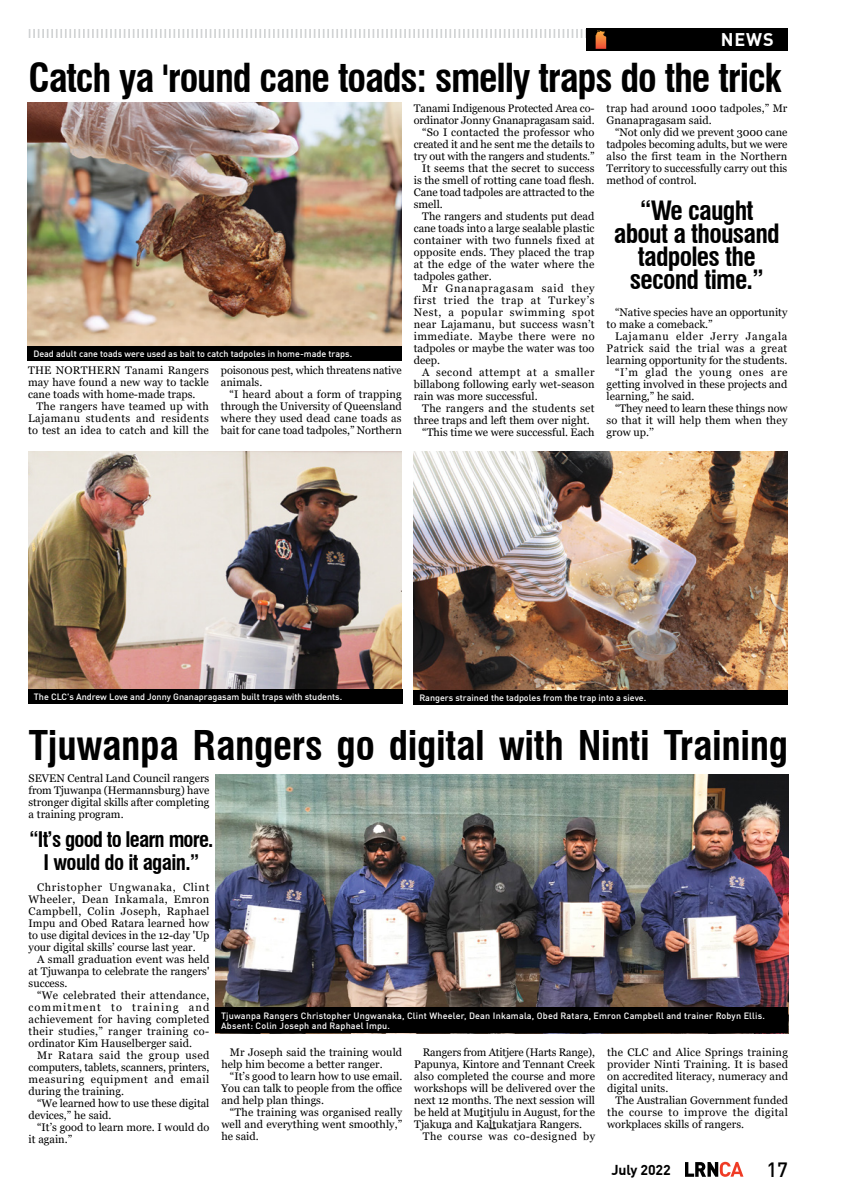
<style>
.page{position:relative;width:842px;height:1191px;background:#fff}
.page>*{position:absolute;margin:0;border:0;box-sizing:border-box;transform-origin:0 0}
.Headline_minor{font:700 condensed 40px "Swiss 721 BT";letter-spacing:-.01em;color:#000}
.Headline_minor-2{font:700 condensed 39px "Swiss 721 BT";letter-spacing:-.03em;color:#000}
.PULL_QUOTE{font:700 condensed 26px/23px "Swiss 721 BT";letter-spacing:-.03em;color:#000;text-align:center}
.PULL_QUOTE-2{font:700 condensed 21px/23px "Swiss 721 BT";letter-spacing:-.04em;color:#000;text-align:center}
.t1{font:500 20.3px "DIN Offc";color:#000}
.t2{font:700 18px "DIN Offc";color:#fff}
.t3{font:700 14.1px "DIN Offc";letter-spacing:-.01em;color:#000}
.News_Body{font:11px/12px "Georgia";color:#000;text-align:justify}
.News_Body-2{font:11px "Georgia";letter-spacing:.045em;color:#000}
.Captions{font:500 9px "DIN Offc";color:#fff}
.Captions-2{font:500 9px/10px "DIN Offc";letter-spacing:.02em;color:#fff}
</style>
<div class="page">
<svg style="left:685px;top:1161px;width:58px;height:15px"></svg>
<div style="left:586px;top:28px;width:202px;height:23px;background:#000"></div>
<svg style="left:29px;top:29px;width:578px;height:20px"></svg>
<img style="left:28px;top:103px;width:374px;height:243px">
<img style="left:414px;top:451px;width:374px;height:239px">
<div style="left:28px;top:346px;width:374px;height:14px;background:#000"></div>
<div style="left:414px;top:690px;width:374px;height:14px;background:#000"></div>
<img style="left:29px;top:451px;width:373px;height:238px">
<div style="left:28px;top:689px;width:374px;height:15px;background:#000"></div>
<img style="left:216px;top:774px;width:572px;height:233px">
<div style="left:215px;top:1007px;width:573px;height:26px;background:#000"></div>
<h3 class="t2" style="left:721px;top:28px;width:54px">NEWS</h3>
<p class="Headline_minor-2" style="left:29px;top:54px;width:754px">Catch ya 'round cane toads: smelly traps do the trick</p>
<p class="Captions" style="left:33px;top:347px;width:320px">Dead adult cane toads were used as bait to catch tadpoles in home-made traps.</p>
<p class="News_Body" style="left:28px;top:364px;width:182px">THE NORTHERN Tanami Rangers may have found a new way to tackle cane toads with home-made traps.</p>
<p class="News_Body" style="left:28px;top:400px;width:182px;text-indent:9px">The rangers have teamed up with Lajamanu students and residents to test an idea to catch and kill the</p>
<p class="News_Body" style="left:221px;top:364px;width:182px">poisonous pest, which threatens native animals.</p>
<p class="News_Body" style="left:221px;top:388px;width:182px;text-indent:9px">“I heard about a form of trapping through the University of Queensland where they used dead cane toads as bait for cane toad tadpoles,” Northern</p>
<p class="News_Body" style="left:414px;top:102px;width:182px">Tanami Indigenous Protected Area co&shy;ordinator Jonny Gnanapragasam said.</p>
<p class="News_Body" style="left:414px;top:126px;width:182px;text-indent:9px">“So I contacted the professor who created it and he sent me the details to try out with the rangers and students.”</p>
<p class="News_Body" style="left:414px;top:162px;width:182px;text-indent:9px">It seems that the secret to success is the smell of rotting cane toad flesh.<br>Cane toad tadpoles are attracted to the smell.</p>
<p class="News_Body" style="left:414px;top:210px;width:182px;text-indent:9px">The rangers and students put dead cane toads into a large sealable plastic container with two funnels fixed at opposite ends. They placed the trap at the edge of the water where the tadpoles gather.</p>
<p class="News_Body" style="left:414px;top:282px;width:182px;text-indent:9px">Mr Gnanapragasam said they first tried the trap at Turkey’s Nest, a popular swimming spot near Lajamanu, but success wasn’t immediate. Maybe there were no tadpoles or maybe the water was too deep.</p>
<p class="News_Body" style="left:414px;top:366px;width:182px;text-indent:9px">A second attempt at a smaller billabong following early wet-season rain was more successful.</p>
<p class="News_Body" style="left:414px;top:402px;width:182px;text-indent:9px">The rangers and the students set three traps and left them over night.</p>
<p class="News_Body" style="left:422px;top:426px;width:174px">“This time we were successful. Each</p>
<p class="News_Body" style="left:607px;top:102px;width:182px">trap had around 1000 tadpoles,” Mr<br>Gnanapragasam said.</p>
<p class="News_Body" style="left:607px;top:126px;width:182px;text-indent:9px">“Not only did we prevent 3000 cane tadpoles becoming adults, but we were also the first team in the Northern Territory to successfully carry out this method of control.</p>
<p class="PULL_QUOTE" style="left:614px;top:199px;width:167px">“We caught about a thousand tadpoles the second time.”</p>
<p class="News_Body" style="left:607px;top:306px;width:182px;text-indent:9px">“Native species have an opportunity to make a comeback.”</p>
<p class="News_Body" style="left:607px;top:330px;width:182px;text-indent:9px">Lajamanu elder Jerry Jangala Patrick said the trial was a great learning opportunity for the students.</p>
<p class="News_Body" style="left:607px;top:366px;width:182px;text-indent:9px">“I’m glad the young ones are getting involved in these projects and learning,” he said.</p>
<p class="News_Body" style="left:607px;top:402px;width:182px;text-indent:9px">“They need to learn these things now so that it will help them when they grow up.’’</p>
<p class="Captions" style="left:34px;top:691px;width:310px">The CLC's Andrew Love and Jonny Gnanapragasam built traps with students.</p>
<p class="Captions" style="left:419px;top:691px;width:228px">Rangers strained the tadpoles from the trap into a sieve.</p>
<p class="Headline_minor" style="left:29px;top:721px;width:761px">Tjuwanpa Rangers go digital with Ninti Training</p>
<p class="News_Body" style="left:29px;top:773px;width:182px">SEVEN Central Land Council rangers from Tjuwanpa (Hermannsburg) have stronger digital skills after completing a training program.</p>
<p class="PULL_QUOTE-2" style="left:29px;top:827px;width:185px">“It’s good to learn more.<br>I would do it again.”</p>
<p class="News_Body" style="left:29px;top:881px;width:182px;text-indent:9px">Christopher Ungwanaka, Clint Wheeler, Dean Inkamala, Emron Campbell, Colin Joseph, Raphael Impu and Obed Ratara learned how to use digital devices in the 12-day 'Up your digital skills’ course last year.</p>
<p class="News_Body" style="left:29px;top:953px;width:182px;text-indent:9px">A small graduation event was held at Tjuwanpa to celebrate the rangers' success.</p>
<p class="News_Body" style="left:29px;top:989px;width:182px;text-indent:9px">“We celebrated their attendance, commitment to training and achievement for having completed their studies,” ranger training co&shy;ordinator Kim Hauselberger said.</p>
<p class="News_Body" style="left:29px;top:1049px;width:182px;text-indent:9px">Mr Ratara said the group used computers, tablets, scanners, printers, measuring equipment and email during the training.</p>
<p class="News_Body" style="left:29px;top:1097px;width:182px;text-indent:9px">“We learned how to use these digital devices,” he said.</p>
<p class="News_Body" style="left:29px;top:1121px;width:182px;text-indent:9px">“It’s good to learn more. I would do it again.”</p>
<p class="Captions-2" style="left:221px;top:1010px;width:545px">Tjuwanpa Rangers Christopher Ungwanaka, Clint Wheeler, Dean Inkamala, Obed Ratara, Emron Campbell and trainer Robyn Ellis.<br>Absent: Colin Joseph and Raphael Impu.</p>
<p class="News_Body" style="left:221px;top:1046px;width:182px;text-indent:9px">Mr Joseph said the training would help him become a better ranger.</p>
<p class="News_Body" style="left:221px;top:1070px;width:182px;text-indent:9px">“It’s good to learn how to use email.<br>You can talk to people from the office and help plan things.</p>
<p class="News_Body" style="left:221px;top:1106px;width:182px;text-indent:9px">“The training was organised really well and everything went smoothly,” he said.</p>
<p class="News_Body" style="left:414px;top:1046px;width:182px;text-indent:9px">Rangers from Atitjere (Harts Range), Papunya, Kintore and Tennant Creek also completed the course and more workshops will be delivered over the next 12 months. The next session will be held at Mutitjulu in August, for the Tjakura and Kaltukatjara Rangers.</p>
<p class="News_Body-2" style="left:423px;top:1129px;width:174px">The course was co-designed by</p>
<p class="News_Body" style="left:607px;top:1046px;width:182px">the CLC and Alice Springs training provider Ninti Training. It is based on accredited literacy, numeracy and digital units.</p>
<p class="News_Body" style="left:607px;top:1094px;width:182px;text-indent:9px">The Australian Government funded the course to improve the digital workplaces skills of rangers.</p>
<p class="t3" style="left:611px;top:1160px;width:61px">July 2022</p>
<h3 class="t1" style="left:766px;top:1156px;width:23px">17</h3>
</div>
